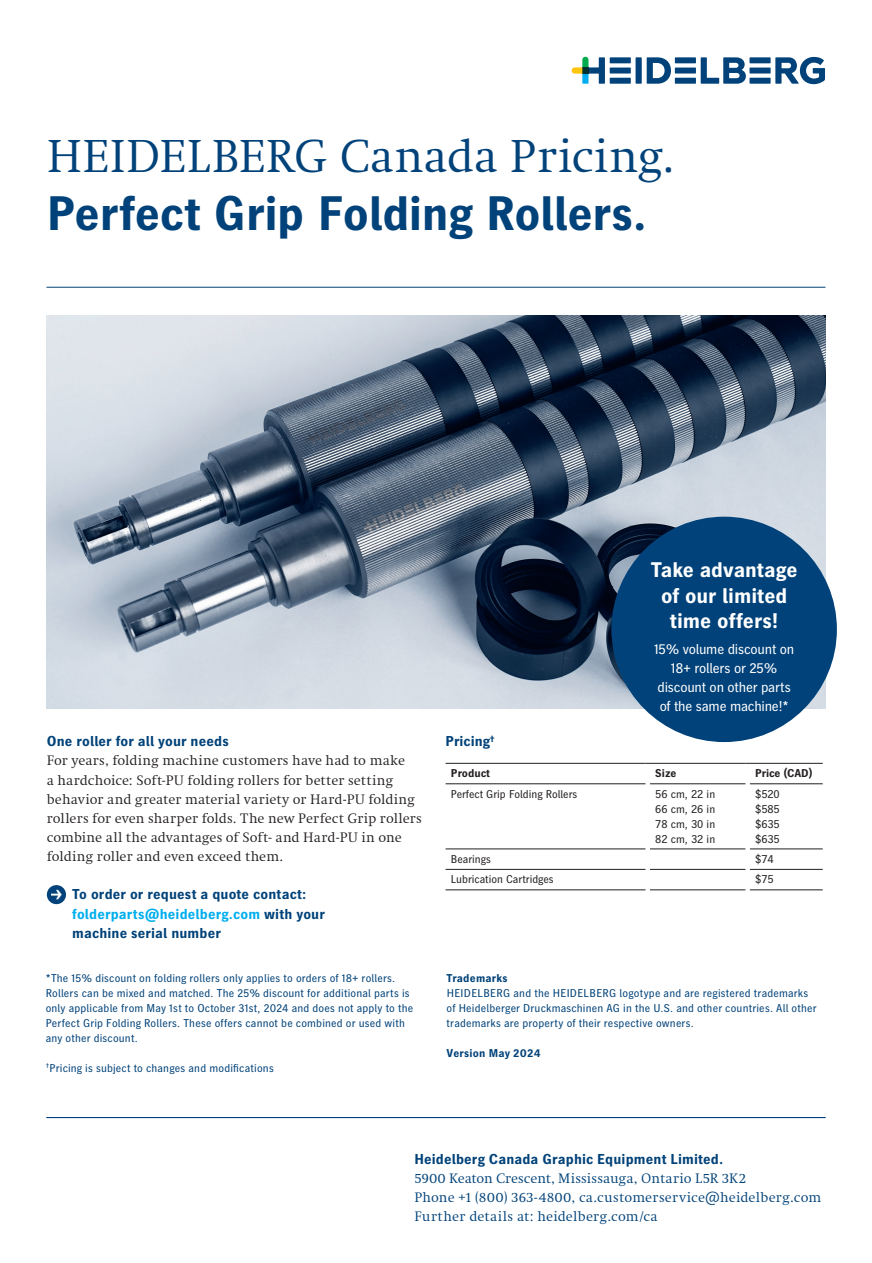
<style>
.page{position:relative;width:872px;height:1263px;background:#fff}
.page>*{position:absolute;margin:0;border:0;box-sizing:border-box;transform-origin:0 0}
._001_Headline_2_A4_Antiqua_Gothic_32pt{font:700 48px/57.4px "Heidelberg Gothic Ml";letter-spacing:-.005em;color:#004279}
._017_Callout_Headline_A4_Gothic_Bold_14pt{font:700 21px/25.5px "Heidelberg Gothic Ml";color:#fff;text-align:center}
._003_Copy_Text_A4_Antiqua_Reg_9_5pt{font:14.25px/19.2px "Heidelberg Antiqua ML";letter-spacing:.005em;color:#231f20}
._015_Address_Copy_A4_Antiqua_Reg_9_5pt{font:14.25px/19.2px "Heidelberg Antiqua ML";letter-spacing:.01em;color:#004279}
._005_Cross_Ref_URL_Large_Second_Line_A4__{font:700 14.25px/19.2px "Heidelberg Gothic Ml";letter-spacing:.01em;color:#004279}
._017_Callout_Text_A4_Gothic_Reg_9_5pt{font:14.25px/19.2px "Heidelberg Gothic Ml";letter-spacing:-.015em;color:#fff;text-align:center}
._015_Address_Headline_A4_Gothic_Bold_9_5p{font:700 14.25px "Heidelberg Gothic Ml";letter-spacing:.01em;color:#004279}
._003_Copy_Headline_A4_Gothic_Bold_9_5pt{font:700 14.25px "Heidelberg Gothic Ml";letter-spacing:.01em;color:#004279}
._05_Table_Heading_1_Blue_A5{font:700 14.25px "Heidelberg Gothic Ml";color:#004279}
._016_Imprint_Headline_A4_Gothic_Bold_7_5p{font:11.25px/14.9px "Heidelberg Gothic Ml";letter-spacing:.015em;color:#004279}
._016_Imprint_Copy_A4_Gothic_Reg_7_5pt{font:11.25px/14.9px "Heidelberg Gothic Ml";letter-spacing:.02em;color:#004279}
._05_Table_Copy_A5{font:11.25px "Heidelberg Gothic Ml";color:#231f20}
._016_Imprint_Headline_A4_Gothic_Bold_7_5p-2{font:700 11.25px "Heidelberg Gothic Ml";letter-spacing:.02em;color:#004279}
._05_Table_Column_Heading_A5{font:700 11.25px "Heidelberg Gothic Ml";letter-spacing:-.01em;color:#231f20}
.s1{font-family:"Heidelberg Antiqua ML";font-weight:400}
.s2{font-weight:400;font-size:24.3px;color:#fff}
.s3{color:#00aeef}
</style>
<div class="page">
<svg style="left:646px;top:57px;width:25px;height:27px"></svg>
<div style="left:635px;top:57px;width:6px;height:27px;background:#004279"></div>
<div style="left:609px;top:57px;width:22px;height:6px;background:#004279"></div>
<div style="left:609px;top:68px;width:22px;height:6px;background:#004279"></div>
<div style="left:609px;top:78px;width:22px;height:6px;background:#004279"></div>
<div style="left:675px;top:57px;width:21px;height:6px;background:#004279"></div>
<div style="left:675px;top:68px;width:21px;height:6px;background:#004279"></div>
<div style="left:675px;top:78px;width:21px;height:6px;background:#004279"></div>
<svg style="left:700px;top:57px;width:46px;height:27px"></svg>
<div style="left:749px;top:57px;width:21px;height:6px;background:#004279"></div>
<div style="left:749px;top:68px;width:21px;height:6px;background:#004279"></div>
<div style="left:749px;top:78px;width:21px;height:6px;background:#004279"></div>
<svg style="left:775px;top:57px;width:50px;height:27px"></svg>
<svg style="left:571px;top:57px;width:34px;height:27px"></svg>
<img style="left:47px;top:316px;width:778px;height:392px">
<svg style="left:51px;top:885px;width:15px;height:19px"></svg>
<hr style="left:47px;top:1117px;width:778px;height:1px;background:#004279">
<hr style="left:47px;top:287px;width:778px;height:1px;background:#004279">
<hr style="left:445px;top:849px;width:200px;height:1px;background:#231f20">
<hr style="left:650px;top:849px;width:95px;height:1px;background:#231f20">
<hr style="left:750px;top:849px;width:72px;height:1px;background:#231f20">
<hr style="left:445px;top:869px;width:200px;height:1px;background:#231f20">
<hr style="left:650px;top:869px;width:95px;height:1px;background:#231f20">
<hr style="left:750px;top:869px;width:72px;height:1px;background:#231f20">
<hr style="left:445px;top:889px;width:200px;height:1px;background:#231f20">
<hr style="left:650px;top:889px;width:95px;height:1px;background:#231f20">
<hr style="left:750px;top:889px;width:72px;height:1px;background:#231f20">
<hr style="left:445px;top:783px;width:200px;height:1px;background:#231f20">
<hr style="left:650px;top:783px;width:95px;height:1px;background:#231f20">
<hr style="left:750px;top:783px;width:72px;height:1px;background:#231f20">
<hr style="left:445px;top:763px;width:200px;height:1px;background:#231f20">
<hr style="left:650px;top:763px;width:95px;height:1px;background:#231f20">
<hr style="left:750px;top:763px;width:72px;height:1px;background:#231f20">
<div style="left:611px;top:517px;width:226px;height:225px;background:#004279;border-radius:50%"></div>
<p class="_001_Headline_2_A4_Antiqua_Gothic_32pt" style="left:47px;top:128px;width:630px"><span class="s1">HEIDELBERG Canada Pricing.<br></span>Perfect Grip Folding Rollers.</p>
<p class="_003_Copy_Headline_A4_Gothic_Bold_9_5pt" style="left:47px;top:733px;width:183px">One roller for all your needs</p>
<p class="_003_Copy_Text_A4_Antiqua_Reg_9_5pt" style="left:47px;top:751px;width:376px">For years, folding machine customers have had to make<br>a hardchoice: Soft-PU folding rollers for better setting behavior and greater material variety or Hard-PU folding rollers for even sharper folds. The new Perfect Grip rollers combine all the advantages of Soft- and Hard-PU in one folding roller and even exceed them.</p>
<p class="_005_Cross_Ref_URL_Large_Second_Line_A4__" style="left:54px;top:885px;width:254px"><span class="s2">›</span> To order or request a quote contact:</p>
<p class="_005_Cross_Ref_URL_Large_Second_Line_A4__" style="left:72px;top:904px;width:254px"><span class="s3">folderparts@heidelberg.com</span> with your machine serial number</p>
<p class="_016_Imprint_Headline_A4_Gothic_Bold_7_5p" style="left:46px;top:971px;width:369px">*The 15% discount on folding rollers only applies to orders of 18+ rollers.<br>Rollers can be mixed and matched. The 25% discount for additional parts is only applicable from May 1st to October 31st, 2024 and does not apply to the Perfect Grip Folding Rollers. These offers cannot be combined or used with any other discount.</p>
<p class="_016_Imprint_Headline_A4_Gothic_Bold_7_5p" style="left:46px;top:1060px;width:230px"><sup>†</sup>Pricing is subject to changes and modifications</p>
<p class="_017_Callout_Headline_A4_Gothic_Bold_14pt" style="left:651px;top:558px;width:148px">Take advantage of our limited time offers!</p>
<p class="_017_Callout_Text_A4_Gothic_Reg_9_5pt" style="left:654px;top:640px;width:142px">15% volume discount on<br>18+ rollers or 25% discount on other parts of the same machine!*</p>
<p class="_05_Table_Heading_1_Blue_A5" style="left:445px;top:733px;width:51px">Pricing<sup>†</sup></p>
<p class="_05_Table_Column_Heading_A5" style="left:451px;top:767px;width:41px">Product</p>
<p class="_05_Table_Column_Heading_A5" style="left:655px;top:767px;width:23px">Size</p>
<p class="_05_Table_Column_Heading_A5" style="left:755px;top:767px;width:59px">Price (CAD)</p>
<p class="_05_Table_Copy_A5" style="left:451px;top:788px;width:128px">Perfect Grip Folding Rollers</p>
<p class="_05_Table_Copy_A5" style="left:655px;top:788px;width:61px">56 cm, 22 in</p>
<p class="_05_Table_Copy_A5" style="left:655px;top:803px;width:61px">66 cm, 26 in</p>
<p class="_05_Table_Copy_A5" style="left:655px;top:817px;width:61px">78 cm, 30 in</p>
<p class="_05_Table_Copy_A5" style="left:655px;top:832px;width:61px">82 cm, 32 in</p>
<p class="_05_Table_Copy_A5" style="left:755px;top:788px;width:26px">$520</p>
<p class="_05_Table_Copy_A5" style="left:755px;top:803px;width:26px">$585</p>
<p class="_05_Table_Copy_A5" style="left:755px;top:817px;width:26px">$635</p>
<p class="_05_Table_Copy_A5" style="left:755px;top:832px;width:26px">$635</p>
<p class="_05_Table_Copy_A5" style="left:451px;top:853px;width:41px">Bearings</p>
<p class="_05_Table_Copy_A5" style="left:755px;top:853px;width:20px">$74</p>
<p class="_05_Table_Copy_A5" style="left:451px;top:873px;width:104px">Lubrication Cartridges</p>
<p class="_05_Table_Copy_A5" style="left:755px;top:873px;width:20px">$75</p>
<p class="_016_Imprint_Headline_A4_Gothic_Bold_7_5p-2" style="left:446px;top:972px;width:63px">Trademarks</p>
<p class="_016_Imprint_Copy_A4_Gothic_Reg_7_5pt" style="left:446px;top:986px;width:371px">HEIDELBERG and the HEIDELBERG logotype and are registered trademarks of Heidelberger Druckmaschinen AG in the U.S. and other countries. All other trademarks are property of their respective owners.</p>
<p class="_016_Imprint_Headline_A4_Gothic_Bold_7_5p-2" style="left:446px;top:1046px;width:95px">Version May 2024</p>
<p class="_015_Address_Headline_A4_Gothic_Bold_9_5p" style="left:414px;top:1151px;width:310px">Heidelberg Canada Graphic Equipment Limited.</p>
<p class="_015_Address_Copy_A4_Antiqua_Reg_9_5pt" style="left:414px;top:1169px;width:333px">5900 Keaton Crescent, Mississauga, Ontario L5R 3K2</p>
<p class="_015_Address_Copy_A4_Antiqua_Reg_9_5pt" style="left:414px;top:1188px;width:408px">Phone +1 (800) 363-4800, ca.customerservice@heidelberg.com<br>Further details at: heidelberg.com/ca</p>
</div>
